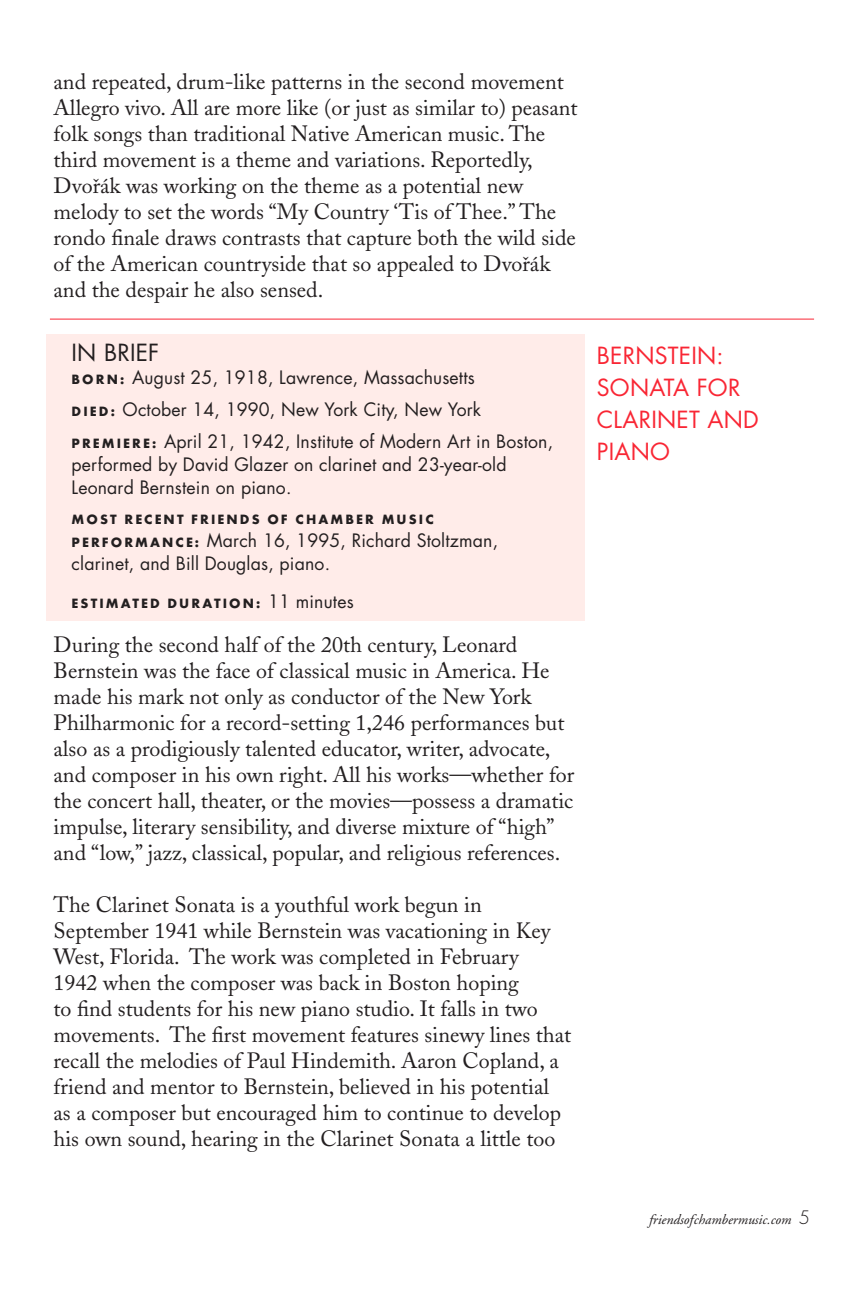
<style>
.page{position:relative;width:864px;height:1296px;background:#fff}
.page>*{position:absolute;margin:0;border:0;box-sizing:border-box;transform-origin:0 0}
.t1{font:23px/32px "Futura";letter-spacing:.01em;color:#f92634}
.t2{font:23px "Futura";letter-spacing:.01em;color:#231f20}
.t3{font:22px/26px "Adobe Caslon";color:#231f20}
.t4{font:18px/32px "Futura";letter-spacing:.01em;color:#231f20}
.t5{font:700 14px "Futura T";letter-spacing:.15em;color:#231f20}
.t6{font:italic 14px "Adobe Garamond";color:#231f20}
.s1{font-family:"Futura T";font-weight:700;font-size:14px}
.s2{font-family:"Futura";font-weight:400;font-size:18px}
.s3{font-family:"Futura";font-weight:300;font-style:normal;font-size:18px}
</style>
<div class="page">
<div style="left:47px;top:334px;width:538px;height:286px;background:#ffece9"></div>
<hr style="left:50px;top:319px;width:764px;height:1px;background:#f92634">
<p class="t3" style="left:54px;top:69px;width:525px">and repeated, drum-like patterns in the second movement Allegro vivo. All are more like (or just as similar to) peasant folk songs than traditional Native American music. The third movement is a theme and variations. Reportedly, Dvoˇrák was working on the theme as a potential new melody to set the words “My Country ‘Tis of Thee.” The rondo finale draws contrasts that capture both the wild side of the American countryside that so appealed to Dvoˇrák and the despair he also sensed.</p>
<p class="t2" style="left:72px;top:337px;width:89px">IN BRIEF</p>
<p class="t4" style="left:72px;top:361px;width:483px"><span class="s1">BORN:</span> August 25, 1918, Lawrence, Massachusetts<br><span class="s1">DIED:</span> October 14, 1990, New York City, New York<br><span class="s1">PREMIERE:</span> April 21, 1942, Institute of Modern Art in Boston,</p>
<p class="t4" style="left:72px;top:453px;width:436px;line-height:23px">performed by David Glazer on clarinet and 23-year-old<br>Leonard Bernstein on piano.</p>
<p class="t5" style="left:72px;top:511px;width:364px">MOST RECENT FRIENDS OF CHAMBER MUSIC</p>
<p class="t4" style="left:72px;top:528px;width:428px;line-height:23px"><span class="s1">PERFORMANCE:</span> March 16, 1995, Richard Stoltzman, clarinet, and Bill Douglas, piano.</p>
<p class="t5" style="left:72px;top:595px;width:284px">ESTIMATED DURATION: <span class="s2">11 minutes</span></p>
<p class="t3" style="left:54px;top:631px;width:522px">During the second half of the 20th century, Leonard Bernstein was the face of classical music in America. He made his mark not only as conductor of the New York Philharmonic for a record-setting 1,246 performances but also as a prodigiously talented educator, writer, advocate, and composer in his own right. All his works—whether for the concert hall, theater, or the movies—possess a dramatic impulse, literary sensibility, and diverse mixture of “high” and “low,” jazz, classical, popular, and religious references.</p>
<p class="t3" style="left:54px;top:891px;width:519px">The Clarinet Sonata is a youthful work begun in September 1941 while Bernstein was vacationing in Key West, Florida. The work was completed in February<br>1942 when the composer was back in Boston hoping<br>to find students for his new piano studio. It falls in two movements. The first movement features sinewy lines that recall the melodies of Paul Hindemith. Aaron Copland, a friend and mentor to Bernstein, believed in his potential as a composer but encouraged him to continue to develop his own sound, hearing in the Clarinet Sonata a little too</p>
<p class="t1" style="left:597px;top:340px;width:163px">BERNSTEIN:<br>SONATA FOR<br>CLARINET AND<br>PIANO</p>
<p class="t6" style="left:649px;top:1212px;width:162px">friendsofchambermusic.com <span class="s3">5</span></p>
</div>
